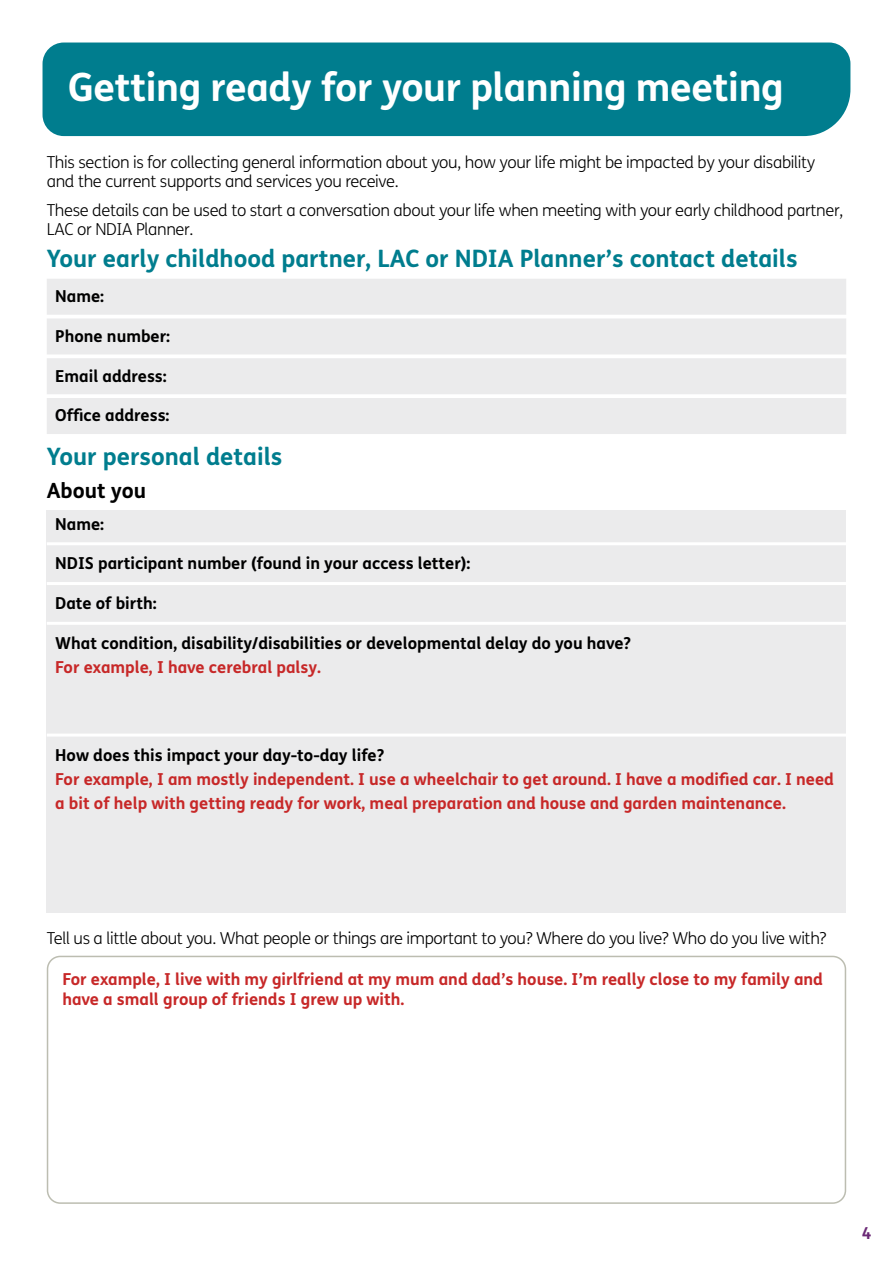
<style>
.page{position:relative;width:893px;height:1263px;background:#fff}
.page>*{position:absolute;margin:0;border:0;box-sizing:border-box;transform-origin:0 0}
.t1{font:700 39px "FS Me";letter-spacing:-.01em;color:#fff}
.t2{font:700 24px "FS Me";color:#007d8e}
.t3{font:700 21px "FS Me";color:#000}
.t4{font:300 16.5px/19.8px "FS Me";letter-spacing:-.02em;color:#000}
.t5{font:700 16.5px/24px "FS Me";color:#c72828}
.t6{font:700 16.5px "FS Me";color:#000}
.t7{font:700 16.5px "FS Me";color:#6b2976}
</style>
<div class="page">
<div style="left:47px;top:510px;width:799px;height:403px;background:#ebebec"></div>
<div style="left:43px;top:43px;width:807px;height:93px;background:#007d8e"></div>
<div style="left:47px;top:956px;width:799px;height:248px;border:2px solid #bcbdb1;border-radius:13px"></div>
<div style="left:47px;top:279px;width:799px;height:36px;background:#ebebec"></div>
<div style="left:47px;top:318px;width:799px;height:36px;background:#ebebec"></div>
<div style="left:47px;top:358px;width:799px;height:36px;background:#ebebec"></div>
<div style="left:47px;top:398px;width:799px;height:36px;background:#ebebec"></div>
<hr style="left:47px;top:542px;width:799px;height:3px;background:#fff">
<hr style="left:47px;top:582px;width:799px;height:3px;background:#fff">
<hr style="left:47px;top:622px;width:799px;height:3px;background:#fff">
<hr style="left:47px;top:733px;width:799px;height:3px;background:#fff">
<h1 class="t1" style="left:68px;top:57px;width:717px">Getting ready for your planning meeting</h1>
<p class="t4" style="left:47px;top:152px;width:770px">This section is for collecting general information about you, how your life might be impacted by your disability and the current supports and services you receive.</p>
<p class="t4" style="left:47px;top:200px;width:798px">These details can be used to start a conversation about your life when meeting with your early childhood partner,<br>LAC or NDIA Planner.</p>
<h2 class="t2" style="left:47px;top:239px;width:752px">Your early childhood partner, LAC or NDIA Planner’s contact details</h2>
<p class="t6" style="left:55px;top:283px;width:50px">Name:</p>
<p class="t6" style="left:55px;top:323px;width:116px">Phone number:</p>
<p class="t6" style="left:55px;top:363px;width:113px">Email address:</p>
<p class="t6" style="left:55px;top:403px;width:116px">Office address:</p>
<h2 class="t2" style="left:47px;top:437px;width:237px">Your personal details</h2>
<p class="t3" style="left:47px;top:475px;width:101px">About you</p>
<p class="t6" style="left:55px;top:511px;width:50px">Name:</p>
<p class="t6" style="left:55px;top:551px;width:417px">NDIS participant number (found in your access letter):</p>
<p class="t6" style="left:55px;top:590px;width:103px">Date of birth:</p>
<p class="t6" style="left:55px;top:630px;width:577px">What condition, disability/disabilities or developmental delay do you have?</p>
<p class="t5" style="left:55px;top:654px;width:267px">For example, I have cerebral palsy.</p>
<p class="t6" style="left:55px;top:742px;width:331px">How does this impact your day-to-day life?</p>
<p class="t5" style="left:55px;top:766px;width:780px">For example, I am mostly independent. I use a wheelchair to get around. I have a modified car. I need a bit of help with getting ready for work, meal preparation and house and garden maintenance.</p>
<p class="t4" style="left:47px;top:928px;width:781px">Tell us a little about you. What people or things are important to you? Where do you live? Who do you live with?</p>
<p class="t5" style="left:62px;top:968px;width:762px;line-height:19.8px">For example, I live with my girlfriend at my mum and dad’s house. I’m really close to my family and have a small group of friends I grew up with.</p>
<p class="t7" style="left:862px;top:1221px;width:11px">4</p>
</div>
